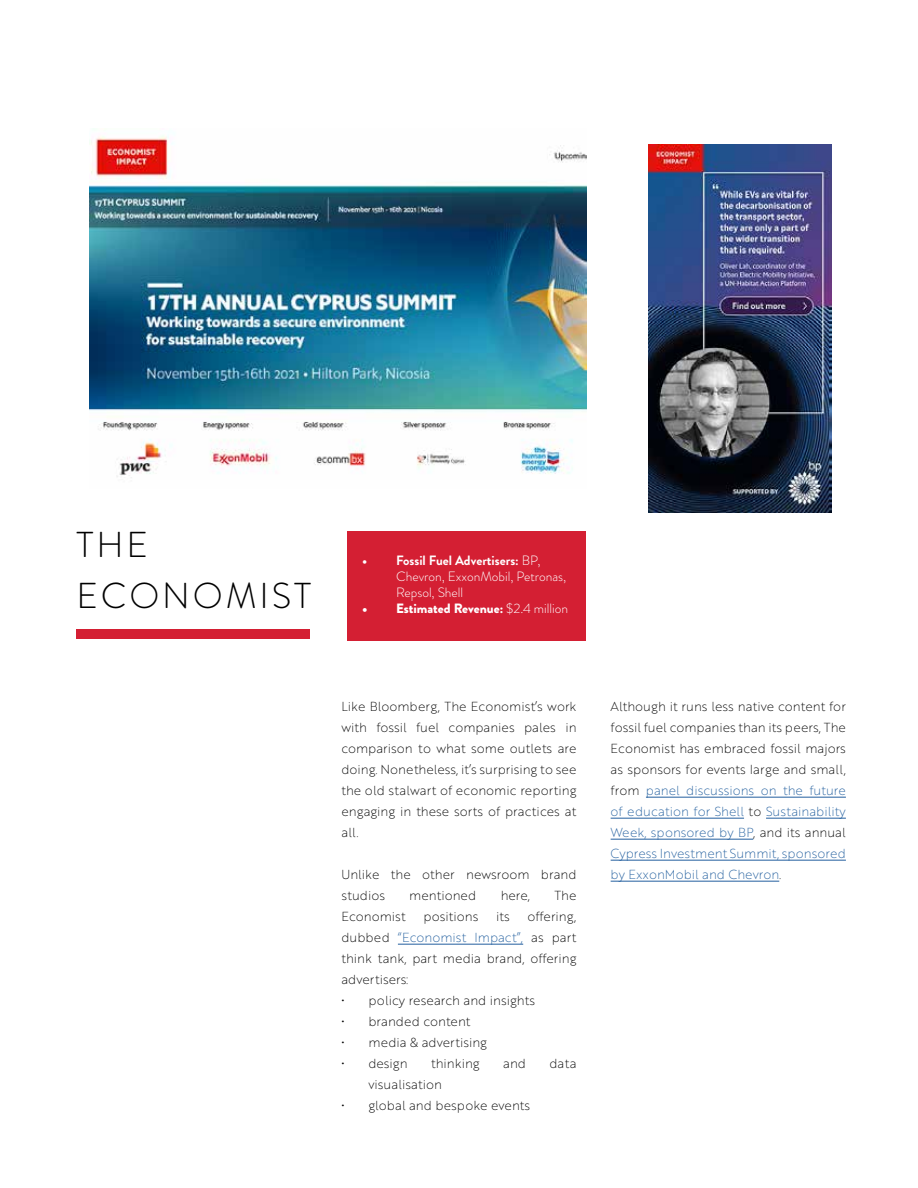
<style>
.page{position:relative;width:918px;height:1188px;background:#fff}
.page>*{position:absolute;margin:0;border:0;box-sizing:border-box;transform-origin:0 0}
.t1{font:300 36px/51px "Brandon Grotesque";letter-spacing:.08em;color:#000}
.t2{font:300 13.5px/16.2px "Brandon Grotesque";color:#fff}
.t3{font:900 13.5px "Brandon Grotesque";color:#fff}
.t4{font:12.75px/21px "Brother 1816 Thin";color:#000;text-align:justify}
.s1{font-weight:700}
.s2{font-weight:300}
.s3{color:#215e9e}
</style>
<div class="page">
<img style="left:648px;top:145px;width:184px;height:367px">
<div style="left:77px;top:629px;width:233px;height:10px;background:#d41f33"></div>
<hr style="left:398px;top:944px;width:125px;height:1px;background:#215e9e">
<hr style="left:646px;top:797px;width:200px;height:1px;background:#215e9e">
<hr style="left:611px;top:818px;width:133px;height:1px;background:#215e9e">
<hr style="left:766px;top:818px;width:80px;height:1px;background:#215e9e">
<hr style="left:611px;top:839px;width:142px;height:1px;background:#215e9e">
<hr style="left:611px;top:860px;width:235px;height:1px;background:#215e9e">
<hr style="left:611px;top:881px;width:168px;height:1px;background:#215e9e">
<img style="left:89px;top:128px;width:498px;height:350px">
<div style="left:347px;top:532px;width:238px;height:109px;background:#d41f33"></div>
<h1 class="t1" style="left:77px;top:519px;width:236px">THE<br>ECONOMIST</h1>
<p class="t2" style="left:396px;top:552px;width:172px;text-indent:-34px"><span class="s1">• Fossil Fuel Advertisers:</span> BP,<br>Chevron, ExxonMobil, Petronas,<br>Repsol, Shell</p>
<p class="t3" style="left:362px;top:599px;width:208px">• Estimated Revenue: <span class="s2">$2.4 million</span></p>
<p class="t4" style="left:341px;top:695px;width:237px">Like Bloomberg, The Economist’s work with fossil fuel companies pales in comparison to what some outlets are doing. Nonetheless, it’s surprising to see the old stalwart of economic reporting engaging in these sorts of practices at all.</p>
<p class="t4" style="left:341px;top:863px;width:237px">Unlike the other newsroom brand studios</p>
<p class="t4" style="left:409px;top:884px;width:69px">mentioned</p>
<p class="t4" style="left:501px;top:884px;width:31px">here,</p>
<p class="t4" style="left:554px;top:884px;width:24px">The</p>
<p class="t4" style="left:341px;top:905px;width:237px;text-indent:186px">offering, dubbed <span class="s3">“Economist Impact”,</span> as part think tank, part media brand, offering advertisers:</p>
<p class="t4" style="left:341px;top:989px;width:195px">• policy research and insights</p>
<p class="t4" style="left:341px;top:1010px;width:131px">• branded content</p>
<p class="t4" style="left:341px;top:1031px;width:147px">• media &amp; advertising</p>
<p class="t4" style="left:341px;top:1052px;width:68px">• design</p>
<p class="t4" style="left:431px;top:1052px;width:50px">thinking</p>
<p class="t4" style="left:503px;top:1052px;width:24px">and</p>
<p class="t4" style="left:549px;top:1052px;width:29px">data</p>
<p class="t4" style="left:368px;top:1073px;width:75px">visualisation</p>
<p class="t4" style="left:341px;top:1094px;width:190px">• global and bespoke events</p>
<p class="t4" style="left:341px;top:905px;width:66px">Economist</p>
<p class="t4" style="left:423px;top:905px;width:56px">positions</p>
<p class="t4" style="left:496px;top:905px;width:15px">its</p>
<p class="t4" style="left:611px;top:695px;width:237px">Although it runs less native content for fossil fuel companies than its peers, The Economist has embraced fossil majors as sponsors for events large and small, from <span class="s3">panel discussions on the future of education for Shell</span> to <span class="s3">Sustainability Week, sponsored by BP</span>, and its annual <span class="s3">Cypress Investment Summit, sponsored by ExxonMobil and Chevron</span>.</p>
</div>
